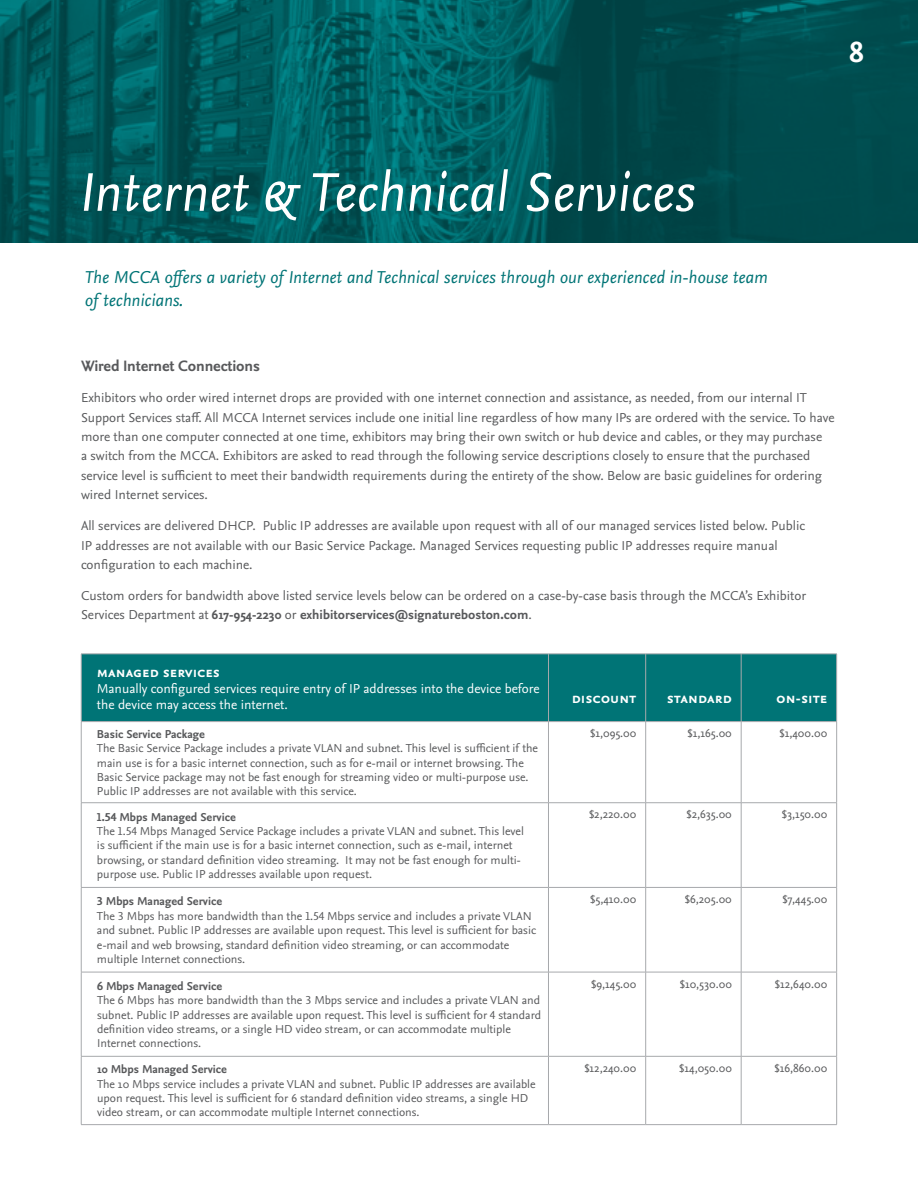
<style>
.page{position:relative;width:918px;height:1188px;background:#fff}
.page>*{position:absolute;margin:0;border:0;box-sizing:border-box;transform-origin:0 0}
.t1{font:italic 57px "Nexus Sans Pro";color:#fff}
.t2{font:700 30px "Nexus Sans Pro";color:#fff}
.t3{font:italic 18px/22.5px "Nexus Sans Pro";color:#007476}
.t4{font:700 15.75px "Nexus Sans Pro";color:#58595b}
.t5{font:700 15px "Nexus Sans Pro";color:#fff}
.t6{font:13.5px/19.5px "Nexus Sans Pro";color:#58595b}
.t7{font:13.5px/16.2px "Nexus Sans Pro";color:#fff}
.t8{font:12px/14.4px "Nexus Sans Pro";color:#58595b}
.t9{font:700 12px "Nexus Sans Pro";letter-spacing:-.015em;color:#58595b}
.s1{font-weight:700}
</style>
<div class="page">
<img style="left:0;top:0;width:918px;height:243px">
<div style="left:82px;top:655px;width:754px;height:66px;background:#007476"></div>
<svg style="left:82px;top:722px;width:754px;height:402px"></svg>
<hr style="left:645px;top:654px;width:1px;height:67px;background:#a7a9ac">
<hr style="left:81px;top:722px;width:1px;height:81px;background:#a7a9ac">
<hr style="left:81px;top:803px;width:1px;height:84px;background:#a7a9ac">
<hr style="left:81px;top:888px;width:1px;height:84px;background:#a7a9ac">
<hr style="left:81px;top:972px;width:1px;height:84px;background:#a7a9ac">
<hr style="left:81px;top:1057px;width:1px;height:67px;background:#a7a9ac">
<hr style="left:548px;top:722px;width:1px;height:81px;background:#a7a9ac">
<hr style="left:548px;top:803px;width:1px;height:84px;background:#a7a9ac">
<hr style="left:548px;top:888px;width:1px;height:84px;background:#a7a9ac">
<hr style="left:548px;top:972px;width:1px;height:84px;background:#a7a9ac">
<hr style="left:548px;top:1057px;width:1px;height:67px;background:#a7a9ac">
<hr style="left:81px;top:721px;width:467px;height:1px;background:#a7a9ac">
<hr style="left:81px;top:802px;width:467px;height:1px;background:#a7a9ac">
<hr style="left:81px;top:887px;width:467px;height:1px;background:#a7a9ac">
<hr style="left:81px;top:972px;width:467px;height:1px;background:#a7a9ac">
<hr style="left:81px;top:1056px;width:467px;height:1px;background:#a7a9ac">
<hr style="left:81px;top:1124px;width:467px;height:1px;background:#a7a9ac">
<hr style="left:645px;top:722px;width:1px;height:81px;background:#a7a9ac">
<hr style="left:645px;top:803px;width:1px;height:84px;background:#a7a9ac">
<hr style="left:645px;top:888px;width:1px;height:84px;background:#a7a9ac">
<hr style="left:645px;top:972px;width:1px;height:84px;background:#a7a9ac">
<hr style="left:645px;top:1057px;width:1px;height:67px;background:#a7a9ac">
<hr style="left:548px;top:721px;width:98px;height:1px;background:#a7a9ac">
<hr style="left:548px;top:802px;width:98px;height:1px;background:#a7a9ac">
<hr style="left:548px;top:887px;width:98px;height:1px;background:#a7a9ac">
<hr style="left:548px;top:972px;width:98px;height:1px;background:#a7a9ac">
<hr style="left:548px;top:1056px;width:98px;height:1px;background:#a7a9ac">
<hr style="left:548px;top:1124px;width:98px;height:1px;background:#a7a9ac">
<hr style="left:741px;top:722px;width:1px;height:81px;background:#a7a9ac">
<hr style="left:836px;top:722px;width:1px;height:81px;background:#a7a9ac">
<hr style="left:741px;top:803px;width:1px;height:84px;background:#a7a9ac">
<hr style="left:836px;top:803px;width:1px;height:84px;background:#a7a9ac">
<hr style="left:741px;top:888px;width:1px;height:84px;background:#a7a9ac">
<hr style="left:836px;top:888px;width:1px;height:84px;background:#a7a9ac">
<hr style="left:741px;top:972px;width:1px;height:84px;background:#a7a9ac">
<hr style="left:836px;top:972px;width:1px;height:84px;background:#a7a9ac">
<hr style="left:741px;top:1057px;width:1px;height:67px;background:#a7a9ac">
<hr style="left:836px;top:1057px;width:1px;height:67px;background:#a7a9ac">
<hr style="left:646px;top:721px;width:95px;height:1px;background:#a7a9ac">
<hr style="left:741px;top:721px;width:96px;height:1px;background:#a7a9ac">
<hr style="left:646px;top:802px;width:95px;height:1px;background:#a7a9ac">
<hr style="left:741px;top:802px;width:96px;height:1px;background:#a7a9ac">
<hr style="left:646px;top:887px;width:95px;height:1px;background:#a7a9ac">
<hr style="left:741px;top:887px;width:96px;height:1px;background:#a7a9ac">
<hr style="left:646px;top:972px;width:95px;height:1px;background:#a7a9ac">
<hr style="left:741px;top:972px;width:96px;height:1px;background:#a7a9ac">
<hr style="left:646px;top:1056px;width:95px;height:1px;background:#a7a9ac">
<hr style="left:741px;top:1056px;width:96px;height:1px;background:#a7a9ac">
<hr style="left:646px;top:1124px;width:95px;height:1px;background:#a7a9ac">
<hr style="left:741px;top:1124px;width:96px;height:1px;background:#a7a9ac">
<hr style="left:81px;top:654px;width:467px;height:1px;background:#a7a9ac">
<hr style="left:81px;top:654px;width:1px;height:67px;background:#a7a9ac">
<hr style="left:548px;top:654px;width:98px;height:1px;background:#a7a9ac">
<hr style="left:548px;top:654px;width:1px;height:67px;background:#a7a9ac">
<hr style="left:646px;top:654px;width:95px;height:1px;background:#a7a9ac">
<hr style="left:741px;top:654px;width:96px;height:1px;background:#a7a9ac">
<hr style="left:741px;top:654px;width:1px;height:67px;background:#a7a9ac">
<hr style="left:836px;top:654px;width:1px;height:67px;background:#a7a9ac">
<h2 class="t2" style="left:850px;top:30px;width:16px">8</h2>
<h1 class="t1" style="left:78px;top:149px;width:618px">Internet &amp; Technical Services</h1>
<h3 class="t3" style="left:84px;top:265px;width:684px">The MCCA offers a variety of Internet and Technical services through our experienced in-house team of technicians.</h3>
<h3 class="t4" style="left:81px;top:354px;width:181px">Wired Internet Connections</h3>
<p class="t6" style="left:81px;top:387px;width:755px">Exhibitors who order wired internet drops are provided with one internet connection and assistance, as needed, from our internal IT Support Services staff. All MCCA Internet services include one initial line regardless of how many IPs are ordered with the service. To have more than one computer connected at one time, exhibitors may bring their own switch or hub device and cables, or they may purchase<br>a switch from the MCCA. Exhibitors are asked to read through the following service descriptions closely to ensure that the purchased service level is sufficient to meet their bandwidth requirements during the entirety of the show. Below are basic guidelines for ordering wired Internet services.</p>
<p class="t6" style="left:81px;top:515px;width:726px">All services are delivered DHCP. Public IP addresses are available upon request with all of our managed services listed below. Public<br>IP addresses are not available with our Basic Service Package. Managed Services requesting public IP addresses require manual configuration to each machine.</p>
<p class="t6" style="left:81px;top:585px;width:727px">Custom orders for bandwidth above listed service levels below can be ordered on a case-by-case basis through the MCCA’s Exhibitor<br>Services Department at <span class="s1">617-954-2230</span> or <span class="s1">exhibitorservices@signatureboston.com</span>.</p>
<p class="t5" style="left:97px;top:661px;width:124px">managed services</p>
<p class="t7" style="left:97px;top:680px;width:444px">Manually configured services require entry of IP addresses into the device before the device may access the internet.</p>
<p class="t9" style="left:97px;top:725px;width:110px">Basic Service Package</p>
<p class="t8" style="left:97px;top:740px;width:443px">The Basic Service Package includes a private VLAN and subnet. This level is sufficient if the main use is for a basic internet connection, such as for e-mail or internet browsing. The Basic Service package may not be fast enough for streaming video or multi-purpose use.<br>Public IP addresses are not available with this service.</p>
<p class="t9" style="left:97px;top:808px;width:140px">1.54 Mbps Managed Service</p>
<p class="t8" style="left:97px;top:823px;width:429px">The 1.54 Mbps Managed Service Package includes a private VLAN and subnet. This level is sufficient if the main use is for a basic internet connection, such as e-mail, internet browsing, or standard definition video streaming. It may not be fast enough for multi&shy;purpose use. Public IP addresses available upon request.</p>
<p class="t9" style="left:97px;top:892px;width:127px">3 Mbps Managed Service</p>
<p class="t8" style="left:97px;top:908px;width:441px">The 3 Mbps has more bandwidth than the 1.54 Mbps service and includes a private VLAN and subnet. Public IP addresses are available upon request. This level is sufficient for basic e-mail and web browsing, standard definition video streaming, or can accommodate multiple Internet connections.</p>
<p class="t9" style="left:97px;top:977px;width:127px">6 Mbps Managed Service</p>
<p class="t8" style="left:97px;top:992px;width:446px">The 6 Mbps has more bandwidth than the 3 Mbps service and includes a private VLAN and subnet. Public IP addresses are available upon request. This level is sufficient for 4 standard definition video streams, or a single HD video stream, or can accommodate multiple Internet connections.</p>
<p class="t9" style="left:97px;top:1060px;width:132px">10 Mbps Managed Service</p>
<p class="t8" style="left:97px;top:1076px;width:440px">The 10 Mbps service includes a private VLAN and subnet. Public IP addresses are available upon request. This level is sufficient for 6 standard definition video streams, a single HD video stream, or can accommodate multiple Internet connections.</p>
<p class="t5" style="left:572px;top:687px;width:66px">discount</p>
<p class="t5" style="left:667px;top:687px;width:66px">standard</p>
<p class="t5" style="left:776px;top:687px;width:53px">on-site</p>
<p class="t8" style="left:590px;top:725px;width:48px">$1,095.00</p>
<p class="t8" style="left:688px;top:725px;width:46px">$1,165.00</p>
<p class="t8" style="left:779px;top:725px;width:50px">$1,400.00</p>
<p class="t8" style="left:589px;top:806px;width:49px">$2,220.00</p>
<p class="t8" style="left:687px;top:806px;width:47px">$2,635.00</p>
<p class="t8" style="left:782px;top:806px;width:47px">$3,150.00</p>
<p class="t8" style="left:590px;top:891px;width:48px">$5,410.00</p>
<p class="t8" style="left:685px;top:891px;width:49px">$6,205.00</p>
<p class="t8" style="left:783px;top:891px;width:46px">$7,445.00</p>
<p class="t8" style="left:591px;top:976px;width:47px">$9,145.00</p>
<p class="t8" style="left:680px;top:976px;width:54px">$10,530.00</p>
<p class="t8" style="left:775px;top:976px;width:54px">$12,640.00</p>
<p class="t8" style="left:584px;top:1060px;width:54px">$12,240.00</p>
<p class="t8" style="left:679px;top:1060px;width:54px">$14,050.00</p>
<p class="t8" style="left:774px;top:1060px;width:55px">$16,860.00</p>
</div>
